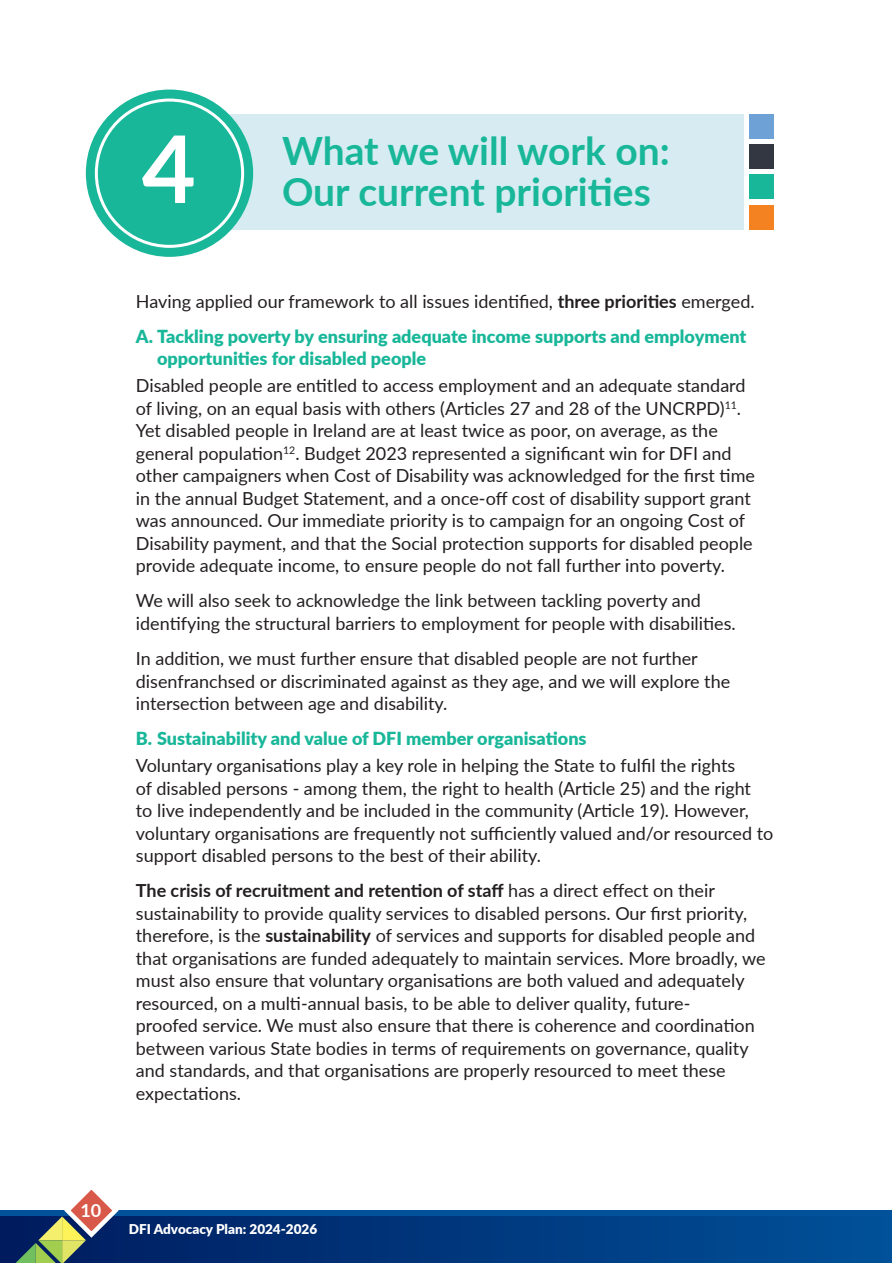
<style>
.page{position:relative;width:893px;height:1263px;background:#fff}
.page>*{position:absolute;margin:0;border:0;box-sizing:border-box;transform-origin:0 0}
.t1{font:700 93.15px "Lato";color:#fff}
.t2{font:700 39px/40.5px "Lato";color:#19b799}
.t3{font:18px/22.5px "Lato";color:#231f20}
.t4{font:900 18px/35.2px "Lato";color:#19b799}
.t5{font:700 18px "Lato";color:#fff}
.t6{font:900 13.5px "Lato";color:#fff}
.s1{font-weight:400;color:#231f20}
.s2{font-weight:700;color:#231f20}
.s3{font-weight:700}
</style>
<div class="page">
<div style="left:191px;top:114px;width:553px;height:115px;background:#d7ecf2"></div>
<div style="left:749px;top:114px;width:25px;height:24px;background:#6ea2d6"></div>
<div style="left:749px;top:144px;width:25px;height:25px;background:#323742"></div>
<div style="left:749px;top:175px;width:25px;height:24px;background:#19b799"></div>
<div style="left:749px;top:205px;width:25px;height:24px;background:#f58220"></div>
<div style="left:86px;top:90px;width:167px;height:167px;background:#19b799;border-radius:50%"></div>
<div style="left:95px;top:99px;width:149px;height:149px;border:3px solid #fff;border-radius:50%"></div>
<hr style="left:892px;top:1210px;width:1px;height:53px;background:#01529a">
<div style="left:0;top:1210px;width:892px;height:53px;background:#01529a"></div>
<svg style="left:0;top:1216px;width:749px;height:47px;background:#00347a"></svg>
<svg style="left:12px;top:1190px;width:110px;height:73px"></svg>
<h1 class="t1" style="left:142px;top:101px;width:56px">4</h1>
<h2 class="t2" style="left:282px;top:129px;width:389px">What we will work on:<br>Our current priorities</h2>
<p class="t4" style="left:136px;top:283px;width:620px"><span class="s1">Having applied our framework to all issues identified,</span> <span class="s2">three priorities</span> <span class="s1">emerged.<br></span>A. Tackling poverty by ensuring adequate income supports and employment</p>
<p class="t4" style="left:157px;top:340px;width:271px">opportunities for disabled people</p>
<p class="t3" style="left:136px;top:373px;width:621px">Disabled people are entitled to access employment and an adequate standard of living, on an equal basis with others (Articles 27 and 28 of the UNCRPD)<sup>11</sup>.<br>Yet disabled people in Ireland are at least twice as poor, on average, as the general population<sup>12</sup>. Budget 2023 represented a significant win for DFI and other campaigners when Cost of Disability was acknowledged for the first time in the annual Budget Statement, and a once-off cost of disability support grant was announced. Our immediate priority is to campaign for an ongoing Cost of Disability payment, and that the Social protection supports for disabled people provide adequate income, to ensure people do not fall further into poverty.</p>
<p class="t3" style="left:136px;top:589px;width:601px">We will also seek to acknowledge the link between tackling poverty and identifying the structural barriers to employment for people with disabilities.</p>
<p class="t3" style="left:136px;top:647px;width:596px">In addition, we must further ensure that disabled people are not further disenfranchsed or discriminated against as they age, and we will explore the intersection between age and disability.</p>
<p class="t4" style="left:136px;top:720px;width:452px">B. Sustainability and value of DFI member organisations</p>
<p class="t3" style="left:136px;top:754px;width:639px">Voluntary organisations play a key role in helping the State to fulfil the rights<br>of disabled persons - among them, the right to health (Article 25) and the right<br>to live independently and be included in the community (Article 19). However, voluntary organisations are frequently not sufficiently valued and/or resourced to support disabled persons to the best of their ability.</p>
<p class="t3" style="left:136px;top:879px;width:631px"><span class="s3">The crisis of recruitment and retention of staff</span> has a direct effect on their sustainability to provide quality services to disabled persons. Our first priority, therefore, is the <span class="s3">sustainability</span> of services and supports for disabled people and that organisations are funded adequately to maintain services. More broadly, we must also ensure that voluntary organisations are both valued and adequately resourced, on a multi-annual basis, to be able to deliver quality, future-<br>proofed service. We must also ensure that there is coherence and coordination between various State bodies in terms of requirements on governance, quality and standards, and that organisations are properly resourced to meet these expectations.</p>
<p class="t5" style="left:81px;top:1197px;width:22px">10</p>
<p class="t6" style="left:129px;top:1219px;width:190px">DFI Advocacy Plan: 2024-2026</p>
</div>
